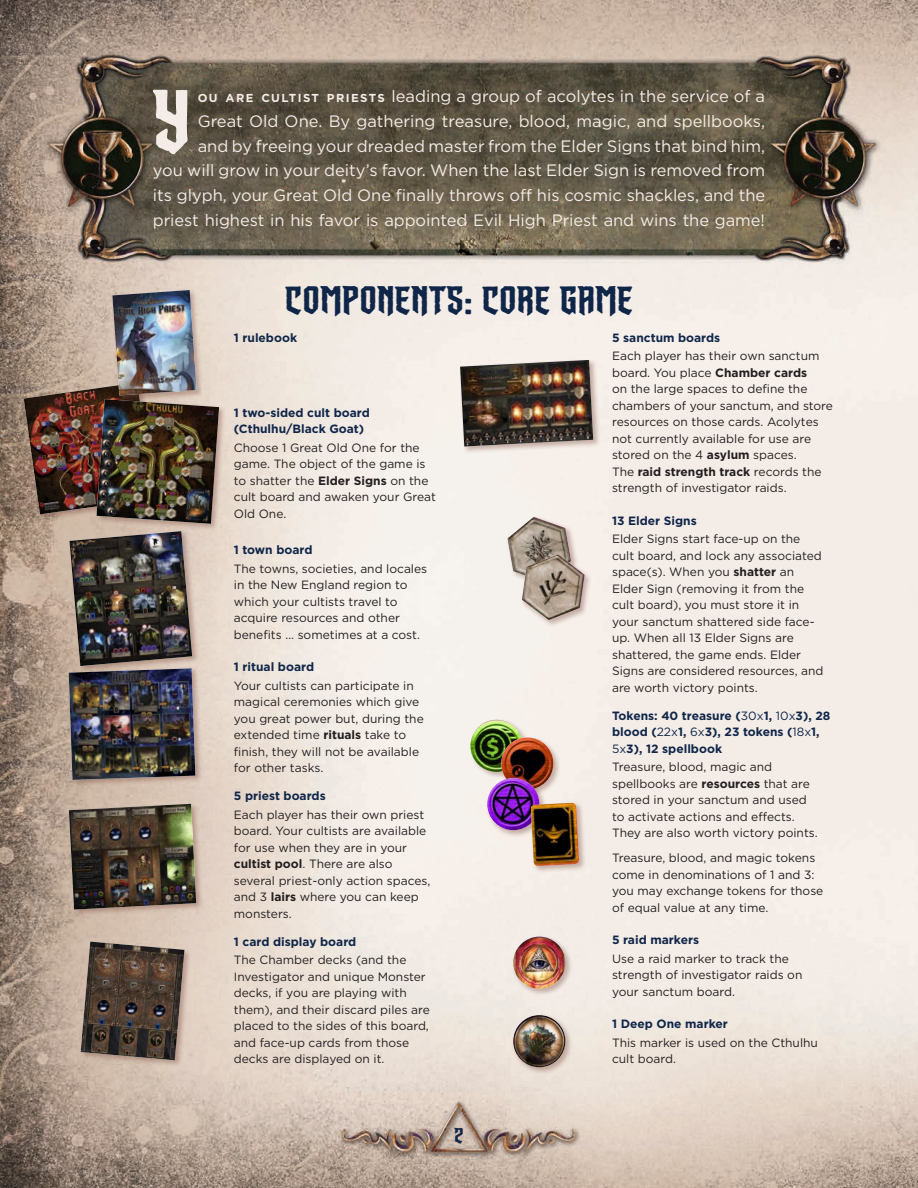
<style>
.page{position:relative;width:918px;height:1188px;background:#fff}
.page>*{position:absolute;margin:0;border:0;box-sizing:border-box;transform-origin:0 0}
.intro{font:80.4px "CC Dusk Till Dawn Buried";color:#f4ece6}
.Heading_1{font:36px "CC Dusk Till Dawn Buried";color:#102649}
.Heading_1-2{font:19.5px "CC Dusk Till Dawn Buried";color:#102649}
.intro-2{font:16.5px/24.8px "Gotham HTF";color:#f4ece6;text-align:right}
.component_descriptio{font:12px/16.5px "Gotham HTF";color:#231f20}
.component_name{font:700 12px/16.5px "Gotham HTF";color:#102649}
.s1{font-weight:700;font-size:11.55px}
.s2{font-weight:700}
.s3{font-weight:400}
</style>
<div class="page">
<img style="left:0;top:0;width:918px;height:1188px">
<div style="left:95px;top:398px;width:132px;height:133px;background:#7b4b3b;opacity:.4"></div>
<div style="left:67px;top:667px;width:136px;height:121px;background:#7b4b3b;opacity:.4"></div>
<div style="left:79px;top:940px;width:113px;height:128px;background:#7b4b3b;opacity:.4"></div>
<img style="left:81px;top:942px;width:103px;height:118px">
<div style="left:67px;top:802px;width:137px;height:115px;background:#7b4b3b;opacity:.4"></div>
<img style="left:69px;top:804px;width:127px;height:106px">
<div style="left:458px;top:358px;width:142px;height:96px;background:#7b4b3b;opacity:.4"></div>
<img style="left:460px;top:360px;width:133px;height:87px">
<div style="left:512px;top:1013px;width:61px;height:62px;background:#7b4b3b;opacity:.4"></div>
<img style="left:513px;top:1015px;width:52px;height:52px;border-radius:26px">
<div style="left:512px;top:935px;width:61px;height:62px;background:#7b4b3b;opacity:.4"></div>
<img style="left:513px;top:937px;width:52px;height:52px;border-radius:26px">
<div style="left:469px;top:718px;width:61px;height:62px;background:#7b4b3b;opacity:.4"></div>
<img style="left:470px;top:720px;width:53px;height:52px;border-radius:26px">
<div style="left:500px;top:736px;width:61px;height:61px;background:#7b4b3b;opacity:.4"></div>
<img style="left:501px;top:737px;width:52px;height:53px;border-radius:26px">
<div style="left:486px;top:776px;width:61px;height:62px;background:#7b4b3b;opacity:.4"></div>
<img style="left:487px;top:778px;width:52px;height:52px;border-radius:26px">
<div style="left:530px;top:802px;width:56px;height:71px;background:#7b4b3b;opacity:.4"></div>
<img style="left:531px;top:803px;width:48px;height:63px">
<div style="left:506px;top:515px;width:73px;height:74px;background:#f5f1ec"></div>
<div style="left:521px;top:553px;width:71px;height:74px;background:#7b4b3b;opacity:.4"></div>
<svg style="left:508px;top:517px;width:77px;height:103px"></svg>
<img style="left:522px;top:554px;width:63px;height:66px">
<div style="left:68px;top:530px;width:131px;height:144px;background:#7b4b3b;opacity:.4"></div>
<img style="left:69px;top:531px;width:126px;height:249px">
<img style="left:69px;top:531px;width:123px;height:135px">
<img style="left:24px;top:290px;width:195px;height:234px">
<img style="left:112px;top:290px;width:85px;height:105px">
<p class="intro" style="left:152px;top:68px;width:41px">Y</p>
<p class="intro-2" style="left:153px;top:84px;width:614px"><span class="s1">OU ARE CULTIST PRIESTS</span> leading a group of acolytes in the service of a Great Old One. By gathering treasure, blood, magic, and spellbooks,<br>and by freeing your dreaded master from the Elder Signs that bind him,<br>you will grow in your deity’s favor. When the last Elder Sign is removed from its glyph, your Great Old One finally throws off his cosmic shackles, and the priest highest in his favor is appointed Evil High Priest and wins the game!</p>
<p class="Heading_1" style="left:285px;top:276px;width:350px">COMPONENTS: CORE GAME</p>
<p class="component_name" style="left:234px;top:329px;width:65px">1 rulebook</p>
<p class="component_name" style="left:234px;top:404px;width:138px">1 two-sided cult board (Cthulhu/Black Goat)</p>
<p class="component_descriptio" style="left:234px;top:439px;width:204px">Choose 1 Great Old One for the game. The object of the game is to shatter the <span class="s2">Elder Signs</span> on the cult board and awaken your Great<br>Old One.</p>
<p class="component_name" style="left:234px;top:541px;width:80px">1 town board</p>
<p class="component_descriptio" style="left:234px;top:560px;width:195px">The towns, societies, and locales in the New England region to which your cultists travel to acquire resources and other benefits … sometimes at a cost.</p>
<p class="component_name" style="left:234px;top:658px;width:82px">1 ritual board</p>
<p class="component_descriptio" style="left:234px;top:677px;width:191px">Your cultists can participate in magical ceremonies which give you great power but, during the extended time <span class="s2">rituals</span> take to finish, they will not be available for other tasks.</p>
<p class="component_name" style="left:234px;top:787px;width:93px">5 priest boards</p>
<p class="component_descriptio" style="left:234px;top:806px;width:198px">Each player has their own priest board. Your cultists are available for use when they are in your <span class="s2">cultist pool</span>. There are also several priest-only action spaces, and 3 <span class="s2">lairs</span> where you can keep monsters.</p>
<p class="component_name" style="left:234px;top:933px;width:124px">1 card display board</p>
<p class="component_descriptio" style="left:234px;top:952px;width:198px">The Chamber decks (and the<br>Investigator and unique Monster decks, if you are playing with them), and their discard piles are placed to the sides of this board, and face-up cards from those decks are displayed on it.</p>
<p class="Heading_1-2" style="left:454px;top:1123px;width:11px">2</p>
<p class="component_name" style="left:612px;top:329px;width:110px">5 sanctum boards</p>
<p class="component_descriptio" style="left:612px;top:348px;width:222px">Each player has their own sanctum board. You place <span class="s2">Chamber cards<br></span>on the large spaces to define the chambers of your sanctum, and store resources on those cards. Acolytes not currently available for use are stored on the 4 <span class="s2">asylum</span> spaces.<br>The <span class="s2">raid strength track</span> records the strength of investigator raids.</p>
<p class="component_name" style="left:612px;top:512px;width:86px">13 Elder Signs</p>
<p class="component_descriptio" style="left:612px;top:531px;width:213px">Elder Signs start face-up on the cult board, and lock any associated space(s). When you <span class="s2">shatter</span> an<br>Elder Sign (removing it from the cult board), you must store it in your sanctum shattered side face&shy;up. When all 13 Elder Signs are shattered, the game ends. Elder<br>Signs are considered resources, and are worth victory points.</p>
<p class="component_name" style="left:612px;top:707px;width:220px">Tokens: 40 treasure (<span class="s3">30x</span>1, <span class="s3">10x</span>3), 28 blood (<span class="s3">22x</span>1, <span class="s3">6x</span>3), 23 tokens (<span class="s3">18x</span>1,<br><span class="s3">5x</span>3), 12 spellbook</p>
<p class="component_descriptio" style="left:612px;top:759px;width:207px">Treasure, blood, magic and spellbooks are <span class="s2">resources</span> that are stored in your sanctum and used to activate actions and effects.<br>They are also worth victory points.</p>
<p class="component_descriptio" style="left:612px;top:850px;width:213px">Treasure, blood, and magic tokens come in denominations of 1 and 3: you may exchange tokens for those of equal value at any time.</p>
<p class="component_name" style="left:612px;top:931px;width:89px">5 raid markers</p>
<p class="component_descriptio" style="left:612px;top:950px;width:192px">Use a raid marker to track the strength of investigator raids on your sanctum board.</p>
<p class="component_name" style="left:612px;top:1015px;width:117px">1 Deep One marker</p>
<p class="component_descriptio" style="left:612px;top:1034px;width:207px">This marker is used on the Cthulhu cult board.</p>
</div>
